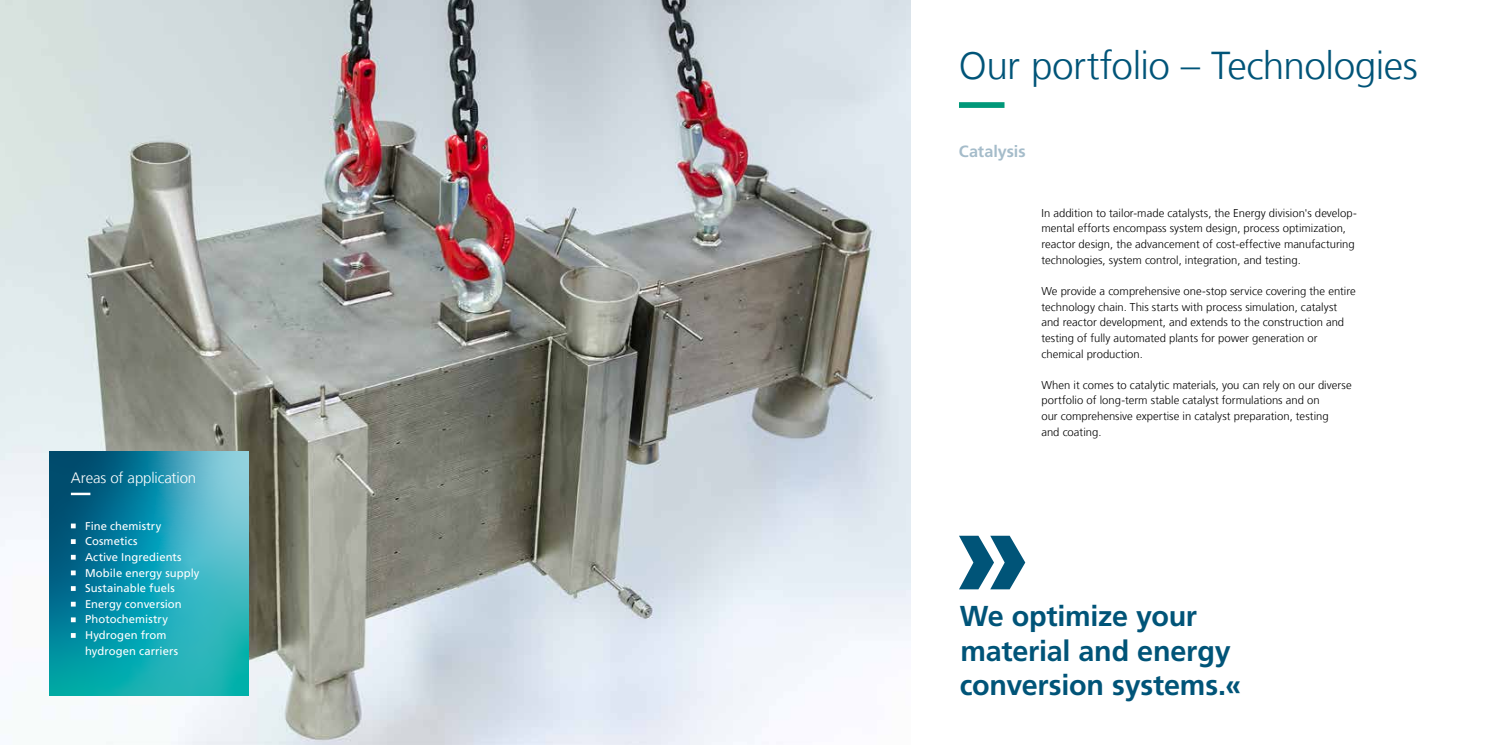
<style>
.page{position:relative;width:1489px;height:745px;background:#fff}
.page>*{position:absolute;margin:0;border:0;box-sizing:border-box;transform-origin:0 0}
.t1{font:300 38.75px "Frutiger LT Com";letter-spacing:-.015em;color:#005478}
.t2{font:700 28.75px/34.5px "Frutiger LT Com";letter-spacing:-.01em;color:#005478}
.t3{font:700 16.25px "Frutiger LT Com";letter-spacing:-.005em;color:#a5bcca}
.t4{font:300 15px "Frutiger LT Com";letter-spacing:-.01em;color:#fff}
.t5{font:300 11.25px/15.6px "Frutiger LT Com";letter-spacing:.005em;color:#000}
.t6{font:11.25px/15.6px "Frutiger LT Com";letter-spacing:.01em;color:#fff}
</style>
<div class="page">
<img style="left:0;top:0;width:910px;height:744px">
<svg style="left:50px;top:451px;width:198px;height:243px;background:#1e98ab"></svg>
<svg style="left:959px;top:102px;width:46px;height:6px"></svg>
<svg style="left:959px;top:535px;width:66px;height:54px"></svg>
<svg style="left:71px;top:492px;width:156px;height:3px"></svg>
<svg style="left:71px;top:523px;width:156px;height:5px"></svg>
<svg style="left:71px;top:539px;width:156px;height:4px"></svg>
<svg style="left:71px;top:554px;width:156px;height:5px"></svg>
<svg style="left:71px;top:570px;width:156px;height:5px"></svg>
<svg style="left:71px;top:585px;width:156px;height:5px"></svg>
<svg style="left:71px;top:601px;width:156px;height:5px"></svg>
<svg style="left:71px;top:617px;width:156px;height:4px"></svg>
<svg style="left:71px;top:632px;width:156px;height:5px"></svg>
<h3 class="t4" style="left:71px;top:468px;width:127px">Areas of application</h3>
<p class="t6" style="left:85px;top:517px;width:116px">Fine chemistry<br>Cosmetics<br>Active Ingredients<br>Mobile energy supply<br>Sustainable fuels<br>Energy conversion<br>Photochemistry<br>Hydrogen from hydrogen carriers</p>
<h1 class="t1" style="left:958px;top:43px;width:460px">Our portfolio – Technologies</h1>
<h3 class="t3" style="left:958px;top:141px;width:68px">Catalysis</h3>
<p class="t5" style="left:1041px;top:205px;width:317px">In addition to tailor-made catalysts, the Energy division's develop&shy;mental efforts encompass system design, process optimization, reactor design, the advancement of cost-effective manufacturing technologies, system control, integration, and testing.</p>
<p class="t5" style="left:1041px;top:283px;width:316px">We provide a comprehensive one-stop service covering the entire technology chain. This starts with process simulation, catalyst and reactor development, and extends to the construction and testing of fully automated plants for power generation or chemical production.</p>
<p class="t5" style="left:1041px;top:377px;width:312px">When it comes to catalytic materials, you can rely on our diverse portfolio of long-term stable catalyst formulations and on<br>our comprehensive expertise in catalyst preparation, testing<br>and coating.</p>
<h2 class="t2" style="left:959px;top:598px;width:283px">We optimize your material and energy conversion systems.«</h2>
</div>
